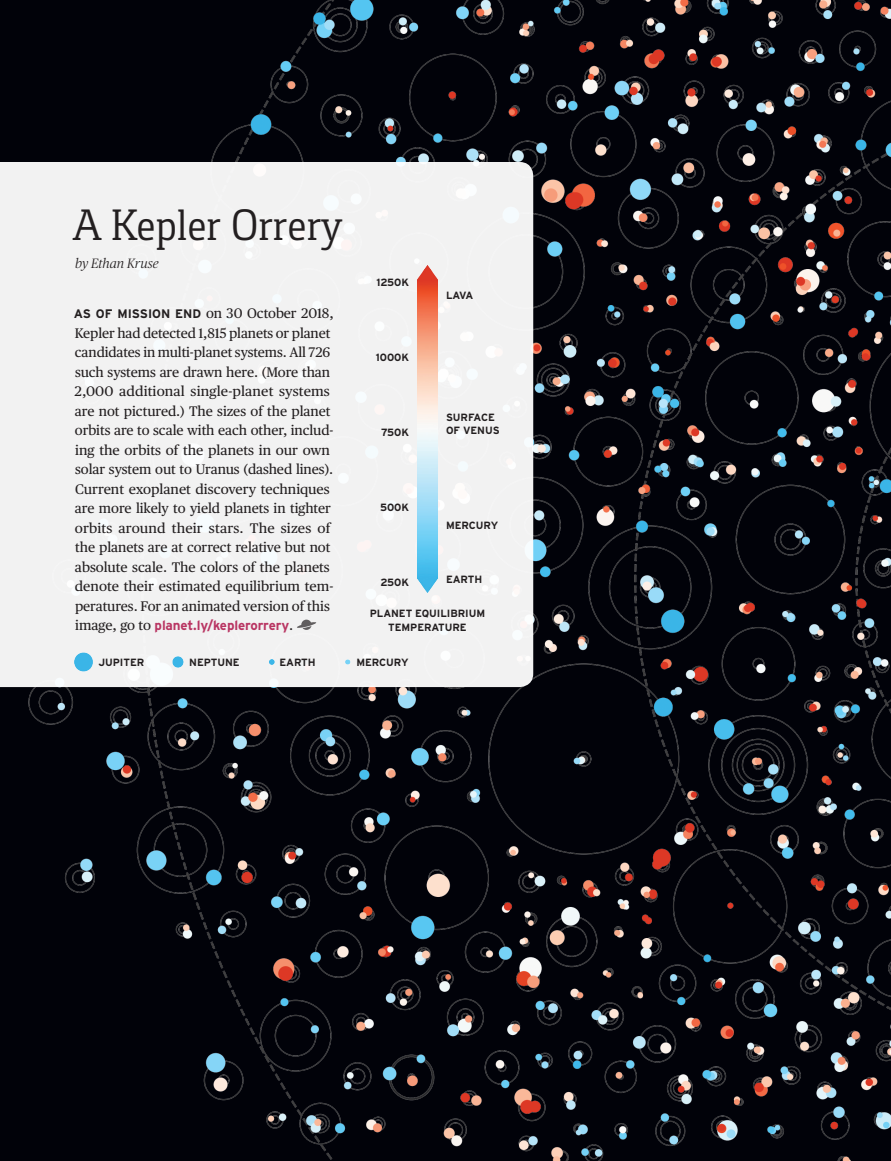
<style>
.page{position:relative;width:891px;height:1161px;background:#fff}
.page>*{position:absolute;margin:0;border:0;box-sizing:border-box;transform-origin:0 0}
.t1{font:45px "Foral Pro";letter-spacing:-.005em;color:#231f20}
.t2{font:13.8px/19.5px "Publico Text";letter-spacing:-.005em;color:#231f20}
.t3{font:700 13.5px "Interstate";letter-spacing:-.01em;color:#b93663}
.t4{font:italic 300 13.5px "Publico Headline";color:#231f20}
.t5{font:700 10.5px/13.5px "Interstate";letter-spacing:-.005em;color:#231f20}
.s1{font-family:"Interstate";font-weight:700;font-size:12.3px}
.s2{font-family:"Publico Text";font-weight:400;font-size:13.8px;color:#231f20}
</style>
<div class="page">
<img style="left:0;top:0;width:891px;height:1161px">
<div style="left:0;top:162px;width:533px;height:525px;background:#f2f2f2"></div>
<svg style="left:297px;top:620px;width:19px;height:10px"></svg>
<img style="left:418px;top:252px;width:19px;height:341px">
<img style="left:74px;top:653px;width:27px;height:19px">
<img style="left:171px;top:653px;width:19px;height:19px">
<img style="left:267px;top:653px;width:17px;height:19px">
<img style="left:344px;top:653px;width:22px;height:19px">
<h1 class="t1" style="left:73px;top:199px;width:271px">A Kepler Orrery</h1>
<p class="t4" style="left:75px;top:255px;width:85px">by Ethan Kruse</p>
<p class="t2" style="left:74px;top:303px;width:261px"><span class="s1">AS OF MISSION END</span> on 30 October 2018, Kepler had detected 1,815 planets or planet candidates in multi-planet systems. All 726 such systems are drawn here. (More than 2,000 additional single-planet systems are not pictured.) The sizes of the planet orbits are to scale with each other, includ&shy;ing the orbits of the planets in our own solar system out to Uranus (dashed lines).<br>Current exoplanet discovery techniques are more likely to yield planets in tighter orbits around their stars. The sizes of the planets are at correct relative but not absolute scale. The colors of the planets denote their estimated equilibrium tem&shy;peratures. For an animated version of this</p>
<p class="t3" style="left:75px;top:618px;width:220px"><span class="s2">image, go to</span> planet.ly/keplerorrery<span class="s2">.</span></p>
<p class="t5" style="left:376px;top:275px;width:34px">1250K</p>
<p class="t5" style="left:376px;top:350px;width:35px">1000K</p>
<p class="t5" style="left:381px;top:425px;width:29px">750K</p>
<p class="t5" style="left:380px;top:500px;width:30px">500K</p>
<p class="t5" style="left:446px;top:289px;width:29px">LAVA</p>
<p class="t5" style="left:446px;top:410px;width:55px">SURFACE<br>OF VENUS</p>
<p class="t5" style="left:446px;top:518px;width:54px">MERCURY</p>
<p class="t5" style="left:446px;top:572px;width:38px">EARTH</p>
<p class="t5" style="left:370px;top:607px;width:117px;text-align:center">PLANET EQUILIBRIUM<br>TEMPERATURE</p>
<p class="t5" style="left:380px;top:575px;width:30px">250K</p>
<p class="t5" style="left:98px;top:655px;width:47px">JUPITER</p>
<p class="t5" style="left:189px;top:655px;width:52px">NEPTUNE</p>
<p class="t5" style="left:280px;top:655px;width:38px">EARTH</p>
<p class="t5" style="left:356px;top:655px;width:54px">MERCURY</p>
</div>
